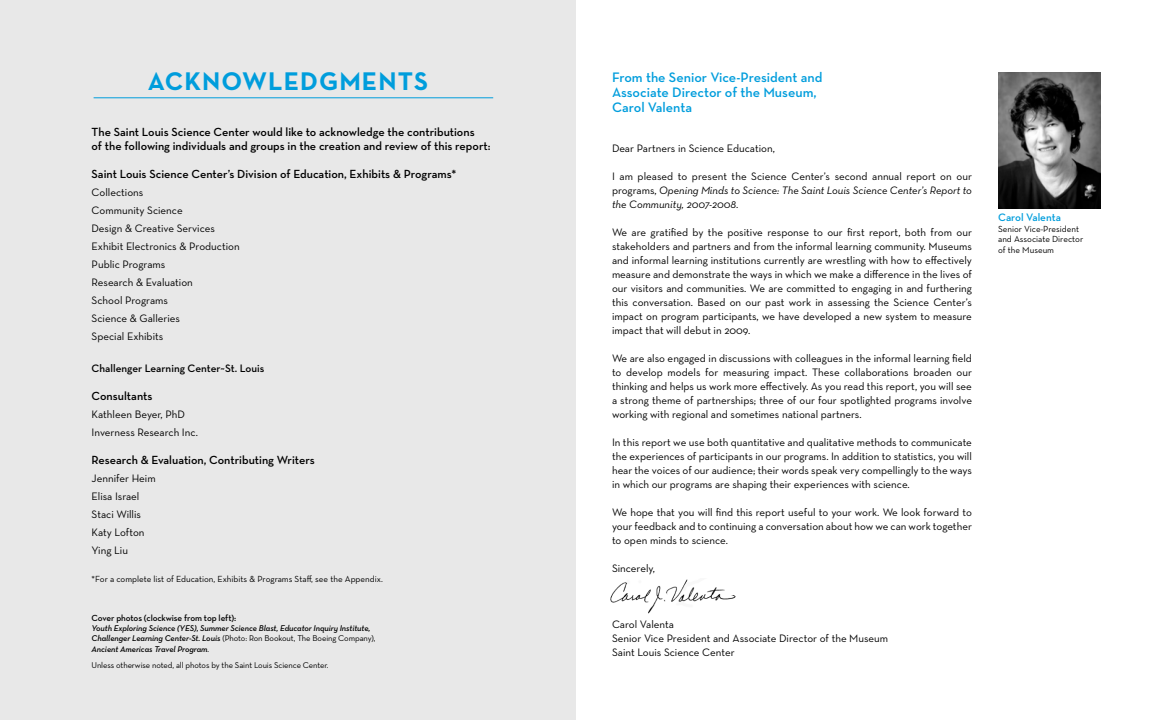
<style>
.page{position:relative;width:1152px;height:720px;background:#fff}
.page>*{position:absolute;margin:0;border:0;box-sizing:border-box;transform-origin:0 0}
.t1{font:700 26px "Neutra Text";letter-spacing:.04em;color:#009ddc}
.t2{font:600 14px/15px "Neutra Text";color:#009ddc}
.t3{font:600 12px/14px "Neutra Text";color:#000}
.t4{font:11px/14px "Neutra Text";color:#000;text-align:justify}
.t5{font:italic 11px/14px "Neutra Text";color:#000;text-align:justify}
.t6{font:600 11px "Neutra Text";color:#000}
.t7{font:600 11px "Neutra Text";color:#009ddc}
.t8{font:9px/10.8px "Neutra Text";color:#000}
.t9{font:600 9px "Neutra Text";letter-spacing:-.01em;color:#000}
.t10{font:italic 600 8.5px/10.2px "Neutra Text";letter-spacing:-.01em;color:#000}
.t11{font:8.5px "Neutra Text";letter-spacing:-.01em;color:#000}
.s1{font-weight:400;font-style:normal}
.s2{font-style:normal}
</style>
<div class="page">
<div style="left:0;top:0;width:576px;height:720px;background:#e8e8e8"></div>
<img style="left:998px;top:72px;width:103px;height:137px">
<hr style="left:94px;top:97px;width:399px;height:1px;background:#009ddc">
<img style="left:610px;top:579px;width:125px;height:35px">
<h1 class="t1" style="left:148px;top:65px;width:282px">ACKNOWLEDGMENTS</h1>
<p class="t3" style="left:92px;top:125px;width:401px">The Saint Louis Science Center would like to acknowledge the contributions<br>of the following individuals and groups in the creation and review of this report:</p>
<p class="t3" style="left:92px;top:167px;width:366px">Saint Louis Science Center’s Division of Education, Exhibits &amp; Programs*</p>
<p class="t4" style="left:92px;top:183px;width:150px;line-height:18px;text-align:left">Collections<br>Community Science<br>Design &amp; Creative Services<br>Exhibit Electronics &amp; Production<br>Public Programs<br>Research &amp; Evaluation<br>School Programs<br>Science &amp; Galleries<br>Special Exhibits</p>
<p class="t6" style="left:92px;top:362px;width:174px">Challenger Learning Center~St. Louis</p>
<p class="t3" style="left:92px;top:389px;width:62px">Consultants</p>
<p class="t4" style="left:92px;top:405px;width:108px;line-height:18px">Kathleen Beyer, PhD<br>Inverness Research Inc.</p>
<p class="t3" style="left:92px;top:453px;width:225px">Research &amp; Evaluation, Contributing Writers</p>
<p class="t4" style="left:92px;top:469px;width:66px;line-height:18px;text-align:left">Jennifer Heim<br>Elisa Israel<br>Staci Willis<br>Katy Lofton<br>Ying Liu</p>
<p class="t8" style="left:92px;top:574px;width:293px">*For a complete list of Education, Exhibits &amp; Programs Staff, see the Appendix.</p>
<p class="t9" style="left:92px;top:612px;width:146px">Cover photos (clockwise from top left):</p>
<p class="t10" style="left:92px;top:623px;width:286px">Youth Exploring Science (YES), Summer Science Blast, Educator Inquiry Institute,<br>Challenger Learning Center-St. Louis <span class="s1">(Photo: Ron Bookout, The Boeing Company),<br></span>Ancient Americas Travel Program<span class="s1">.</span></p>
<p class="t11" style="left:92px;top:660px;width:238px">Unless otherwise noted, all photos by the Saint Louis Science Center.</p>
<p class="t2" style="left:612px;top:69px;width:212px">From the Senior Vice-President and<br>Associate Director of the Museum,<br>Carol Valenta</p>
<p class="t4" style="left:612px;top:141px;width:164px">Dear Partners in Science Education,</p>
<p class="t5" style="left:612px;top:169px;width:362px"><span class="s2">I am pleased to present the Science Center’s second annual report on our programs,</span> Opening Minds to Science: The Saint Louis Science Center’s Report to the Community, 2007-2008<span class="s2">.</span></p>
<p class="t4" style="left:612px;top:225px;width:362px">We are gratified by the positive response to our first report, both from our stakeholders and partners and from the informal learning community. Museums and informal learning institutions currently are wrestling with how to effectively measure and demonstrate the ways in which we make a difference in the lives of our visitors and communities. We are committed to engaging in and furthering this conversation. Based on our past work in assessing the Science Center’s impact on program participants, we have developed a new system to measure impact that will debut in 2009.</p>
<p class="t4" style="left:612px;top:351px;width:362px">We are also engaged in discussions with colleagues in the informal learning field to develop models for measuring impact. These collaborations broaden our thinking and helps us work more effectively. As you read this report, you will see a strong theme of partnerships; three of our four spotlighted programs involve working with regional and sometimes national partners.</p>
<p class="t4" style="left:612px;top:435px;width:362px">In this report we use both quantitative and qualitative methods to communicate the experiences of participants in our programs. In addition to statistics, you will hear the voices of our audience; their words speak very compellingly to the ways in which our programs are shaping their experiences with science.</p>
<p class="t4" style="left:612px;top:505px;width:361px">We hope that you will find this report useful to your work. We look forward to your feedback and to continuing a conversation about how we can work together to open minds to science.</p>
<p class="t4" style="left:612px;top:561px;width:45px">Sincerely,</p>
<p class="t4" style="left:612px;top:617px;width:278px;text-align:left">Carol Valenta<br>Senior Vice President and Associate Director of the Museum<br>Saint Louis Science Center</p>
<p class="t7" style="left:998px;top:210px;width:64px">Carol Valenta</p>
<p class="t8" style="left:998px;top:223px;width:87px">Senior Vice-President and Associate Director of the Museum</p>
</div>
